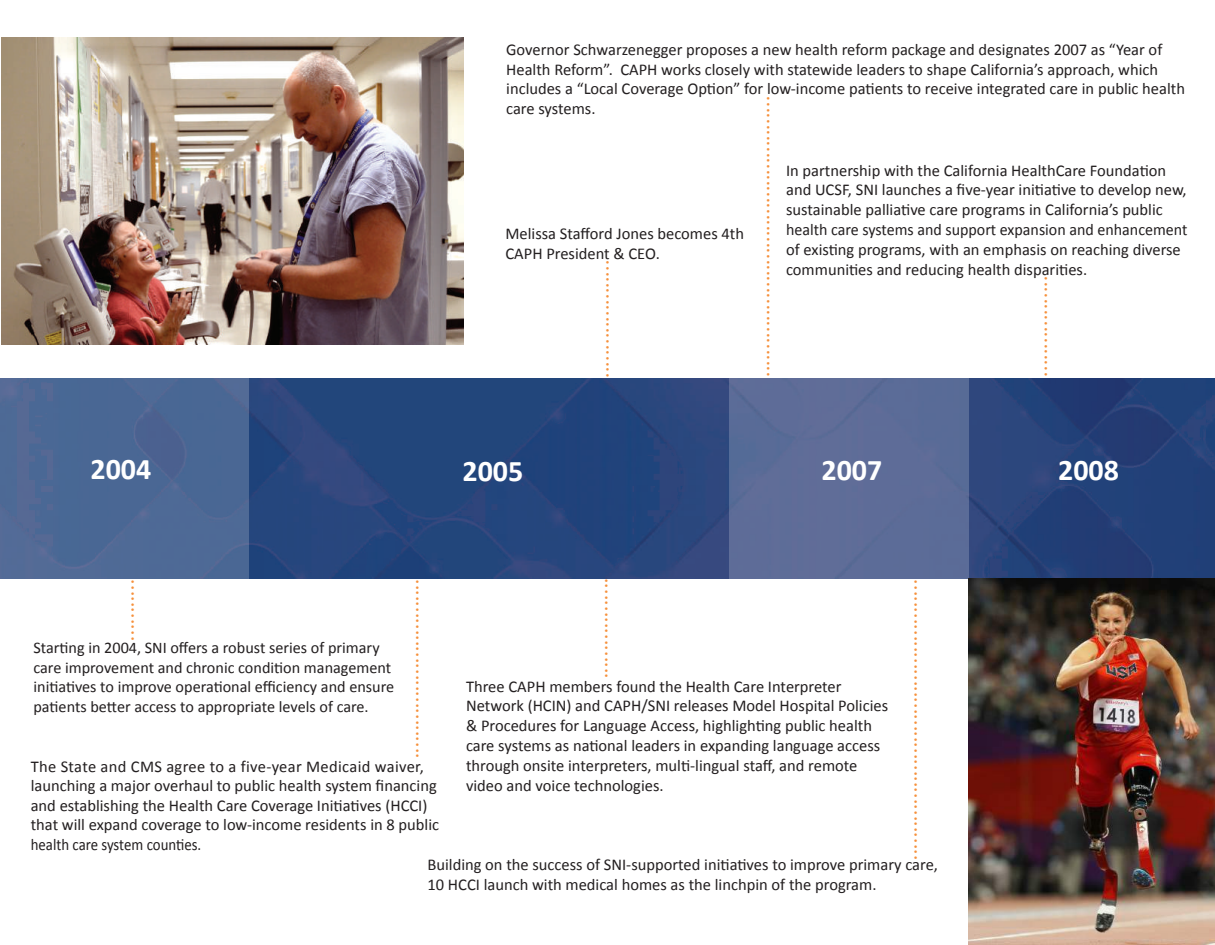
<style>
.page{position:relative;width:1215px;height:945px;background:#fff}
.page>*{position:absolute;margin:0;border:0;box-sizing:border-box;transform-origin:0 0}
.t1{font:700 30px "Calibri";color:#fff}
.t2{font:22.5px "Times";color:#f6903b}
.t3{font:16.5px/19.8px "Calibri";color:#231f20}
.t4{font:16.2px/19.5px "Calibri";color:#231f20}
</style>
<div class="page">
<img style="left:249px;top:378px;width:965px;height:200px">
<div style="left:0;top:378px;width:249px;height:201px;background:#4a6894"></div>
<div style="left:729px;top:377px;width:240px;height:202px;background:#5e6c98"></div>
<img style="left:1px;top:37px;width:462px;height:308px">
<img style="left:968px;top:578px;width:247px;height:367px">
<p class="t3" style="left:506px;top:39px;width:680px">Governor Schwarzenegger proposes a new health reform package and designates 2007 as “Year of Health Reform”. CAPH works closely with statewide leaders to shape California’s approach, which includes a “Local Coverage Option” for low-income patients to receive integrated care in public health care systems.</p>
<h2 class="t2" style="left:741px;top:378px;width:283px;rotate:-90deg">..................................................</h2>
<p class="t3" style="left:786px;top:159px;width:403px">In partnership with the California HealthCare Foundation and UCSF, SNI launches a five-year initiative to develop new, sustainable palliative care programs in California’s public health care systems and support expansion and enhancement of existing programs, with an emphasis on reaching diverse communities and reducing health disparities.</p>
<p class="t3" style="left:506px;top:223px;width:240px">Melissa Stafford Jones becomes 4th<br>CAPH President &amp; CEO.</p>
<h2 class="t2" style="left:580px;top:379px;width:120px;rotate:-90deg">.....................</h2>
<h2 class="t2" style="left:1018px;top:378px;width:103px;rotate:-90deg">..................</h2>
<h1 class="t1" style="left:91px;top:451px;width:62px">2004</h1>
<h1 class="t1" style="left:462px;top:452px;width:62px">2005</h1>
<h1 class="t1" style="left:822px;top:451px;width:62px">2007</h1>
<h1 class="t1" style="left:1058px;top:452px;width:62px">2008</h1>
<h2 class="t2" style="left:160px;top:578px;width:63px;rotate:90deg">...........</h2>
<h2 class="t2" style="left:445px;top:578px;width:181px;rotate:90deg">................................</h2>
<h2 class="t2" style="left:634px;top:577px;width:103px;rotate:90deg">..................</h2>
<h2 class="t2" style="left:943px;top:578px;width:283px;rotate:90deg">..................................................</h2>
<p class="t4" style="left:33px;top:637px;width:362px">Starting in 2004, SNI offers a robust series of primary care improvement and chronic condition management initiatives to improve operational efficiency and ensure patients better access to appropriate levels of care.</p>
<p class="t3" style="left:466px;top:675px;width:424px">Three CAPH members found the Health Care Interpreter Network (HCIN) and CAPH/SNI releases Model Hospital Policies &amp; Procedures for Language Access, highlighting public health care systems as national leaders in expanding language access through onsite interpreters, multi-lingual staff, and remote video and voice technologies.</p>
<p class="t3" style="left:31px;top:756px;width:410px">The State and CMS agree to a five-year Medicaid waiver, launching a major overhaul to public health system financing and establishing the Health Care Coverage Initiatives (HCCI) that will expand coverage to low-income residents in 8 public health care system counties.</p>
<p class="t3" style="left:428px;top:854px;width:512px">Building on the success of SNI-supported initiatives to improve primary care,<br>10 HCCI launch with medical homes as the linchpin of the program.</p>
</div>
